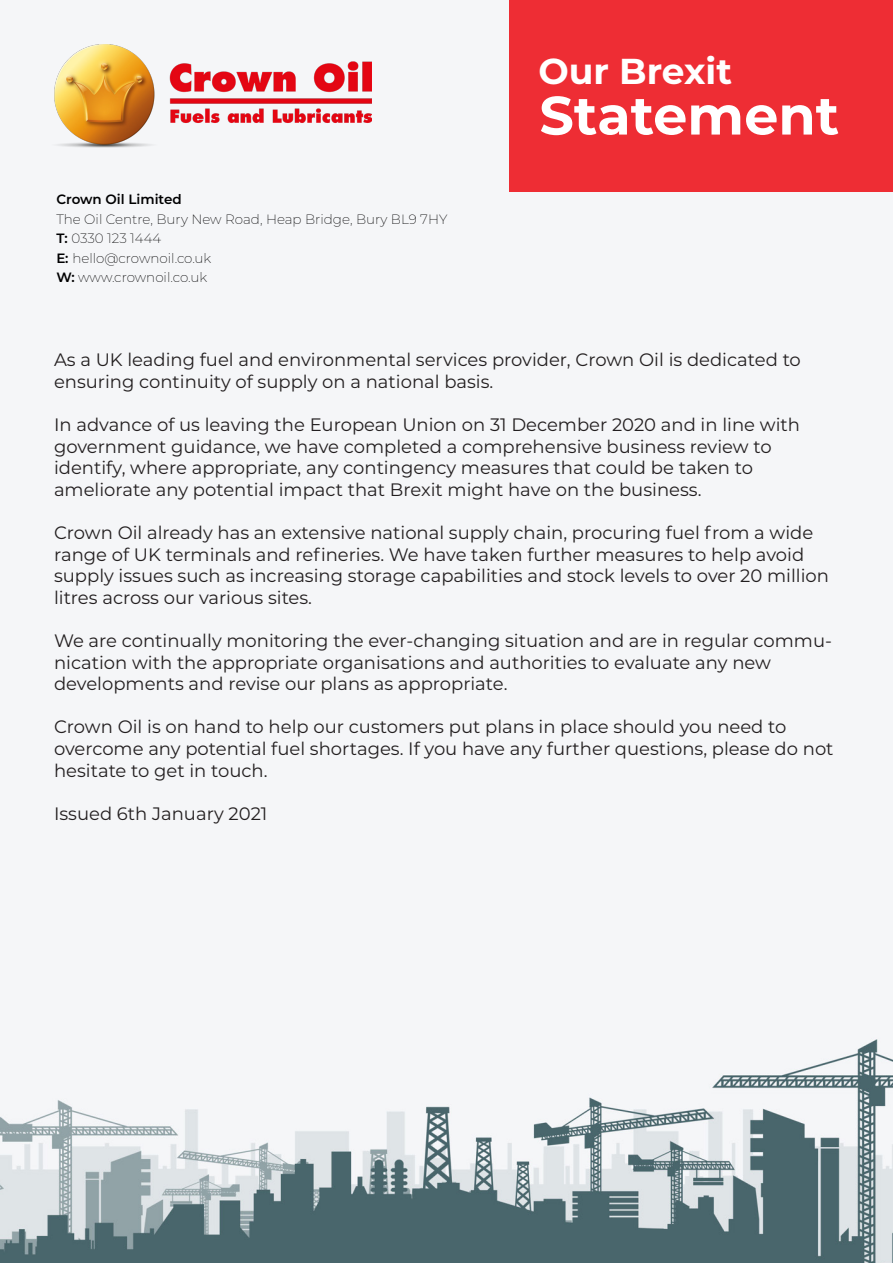
<style>
.page{position:relative;width:893px;height:1263px;background:#fff}
.page>*{position:absolute;margin:0;border:0;box-sizing:border-box;transform-origin:0 0}
.t1{font:700 54px "Montserrat";color:#fff}
.t2{font:700 36px "Montserrat";color:#fff}
.t3{font:18px/21.6px "Montserrat";color:#231f20}
.t4{font:200 13.5px/19.5px "Montserrat";color:#000001}
.t5{font:600 13.5px "Montserrat";color:#000001}
.s1{font-weight:600}
</style>
<div class="page">
<img style="left:0;top:1037px;width:893px;height:226px">
<div style="left:510px;top:0;width:383px;height:191px;background:#ee2d34"></div>
<img style="left:51px;top:44px;width:320px;height:103px">
<p class="t5" style="left:56px;top:190px;width:127px">Crown Oil Limited</p>
<p class="t4" style="left:56px;top:209px;width:392px">The Oil Centre, Bury New Road, Heap Bridge, Bury BL9 7HY<br><span class="s1">T:</span> 0330 123 1444<br><span class="s1">E:</span> hello@crownoil.co.uk<br><span class="s1">W:</span> www.crownoil.co.uk</p>
<h2 class="t2" style="left:538px;top:45px;width:195px">Our Brexit</h2>
<h1 class="t1" style="left:539px;top:76px;width:301px">Statement</h1>
<p class="t3" style="left:54px;top:348px;width:748px">As a UK leading fuel and environmental services provider, Crown Oil is dedicated to ensuring continuity of supply on a national basis.</p>
<p class="t3" style="left:54px;top:413px;width:747px">In advance of us leaving the European Union on 31 December 2020 and in line with government guidance, we have completed a comprehensive business review to identify, where appropriate, any contingency measures that could be taken to ameliorate any potential impact that Brexit might have on the business.</p>
<p class="t3" style="left:54px;top:521px;width:776px">Crown Oil already has an extensive national supply chain, procuring fuel from a wide range of UK terminals and refineries. We have taken further measures to help avoid supply issues such as increasing storage capabilities and stock levels to over 20 million litres across our various sites.</p>
<p class="t3" style="left:54px;top:629px;width:779px">We are continually monitoring the ever-changing situation and are in regular commu&shy;nication with the appropriate organisations and authorities to evaluate any new developments and revise our plans as appropriate.</p>
<p class="t3" style="left:54px;top:715px;width:781px">Crown Oil is on hand to help our customers put plans in place should you need to overcome any potential fuel shortages. If you have any further questions, please do not hesitate to get in touch.</p>
<p class="t3" style="left:54px;top:802px;width:215px">Issued 6th January 2021</p>
</div>
